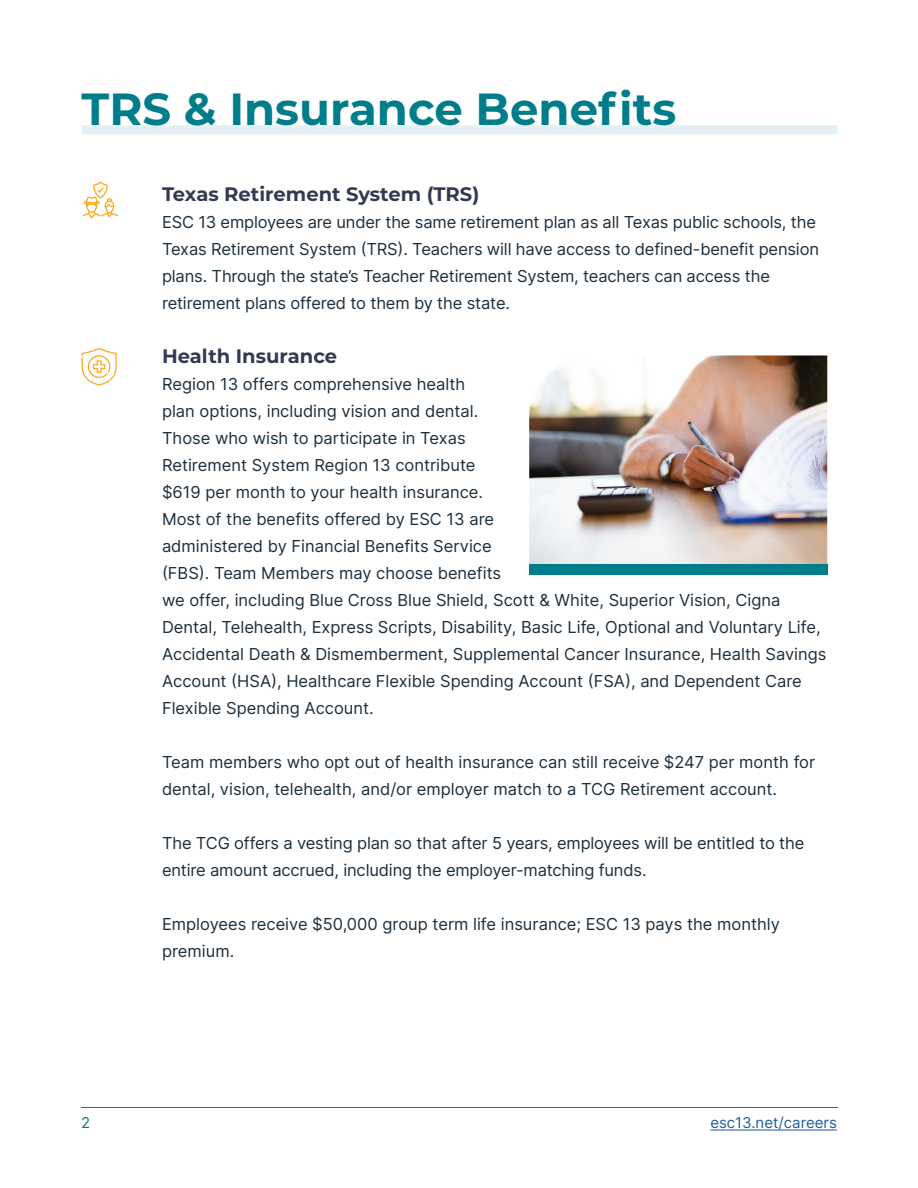
<style>
.page{position:relative;width:918px;height:1188px;background:#fff}
.page>*{position:absolute;margin:0;border:0;box-sizing:border-box;transform-origin:0 0}
.t1{font:700 45px "Montserrat";color:#007d8b}
.t2{font:700 19.5px "Montserrat";color:#333951}
.body_copy{font:16.5px/27px "Inter";color:#1c2f3d}
.t3{font:15px "Inter";color:#215e9e}
.t4{font:15px "Inter";color:#007d8b}
</style>
<div class="page">
<hr style="left:710px;top:1129px;width:127px;height:2px;background:#215e9e">
<hr style="left:81px;top:1107px;width:757px;height:1px;background:#007d8b">
<div style="left:82px;top:125px;width:756px;height:9px;background:#e4f1f2"></div>
<svg style="left:83px;top:182px;width:35px;height:36px"></svg>
<svg style="left:82px;top:348px;width:35px;height:37px"></svg>
<img style="left:529px;top:355px;width:298px;height:209px">
<div style="left:529px;top:564px;width:298px;height:11px;background:#007d8b"></div>
<h2 class="t1" style="left:82px;top:76px;width:596px">TRS &amp; Insurance Benefits</h2>
<h3 class="t2" style="left:162px;top:180px;width:319px">Texas Retirement System (TRS)</h3>
<p class="body_copy" style="left:162px;top:208px;width:659px">ESC 13 employees are under the same retirement plan as all Texas public schools, the Texas Retirement System (TRS). Teachers will have access to defined-benefit pension plans. Through the state’s Teacher Retirement System, teachers can access the retirement plans offered to them by the state.</p>
<h3 class="t2" style="left:162px;top:342px;width:177px">Health Insurance</h3>
<p class="body_copy" style="left:162px;top:370px;width:666px">Region 13 offers comprehensive health<br>plan options, including vision and dental.<br>Those who wish to participate in Texas<br>Retirement System Region 13 contribute<br>$619 per month to your health insurance.<br>Most of the benefits offered by ESC 13 are<br>administered by Financial Benefits Service<br>(FBS). Team Members may choose benefits<br>we offer, including Blue Cross Blue Shield, Scott &amp; White, Superior Vision, Cigna Dental, Telehealth, Express Scripts, Disability, Basic Life, Optional and Voluntary Life, Accidental Death &amp; Dismemberment, Supplemental Cancer Insurance, Health Savings Account (HSA), Healthcare Flexible Spending Account (FSA), and Dependent Care Flexible Spending Account.</p>
<p class="body_copy" style="left:162px;top:748px;width:655px">Team members who opt out of health insurance can still receive $247 per month for dental, vision, telehealth, and/or employer match to a TCG Retirement account.</p>
<p class="body_copy" style="left:162px;top:829px;width:644px">The TCG offers a vesting plan so that after 5 years, employees will be entitled to the entire amount accrued, including the employer-matching funds.</p>
<p class="body_copy" style="left:162px;top:910px;width:620px">Employees receive $50,000 group term life insurance; ESC 13 pays the monthly premium.</p>
<p class="t4" style="left:81px;top:1111px;width:11px">2</p>
<p class="t3" style="left:710px;top:1111px;width:128px">esc13.net/careers</p>
</div>
